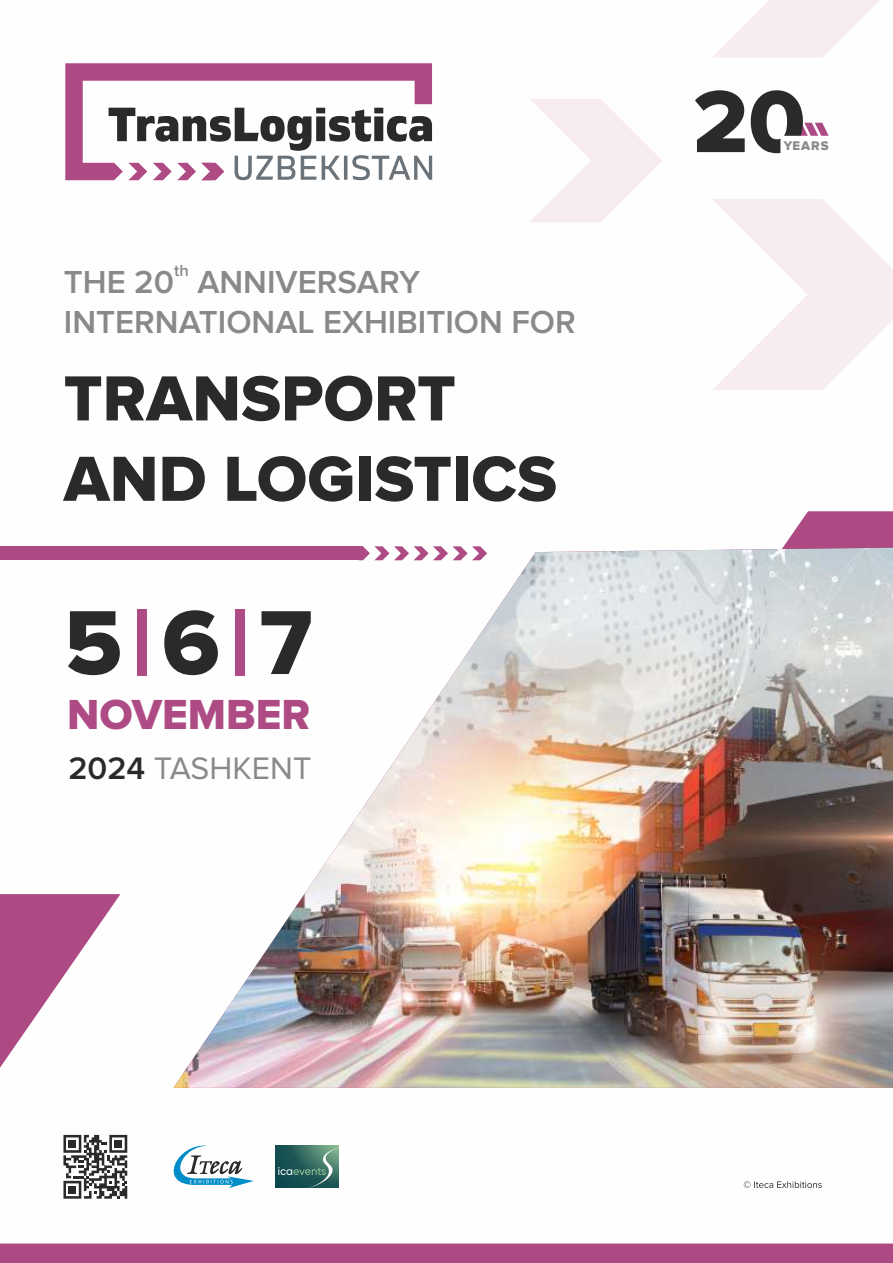
<style>
.page{position:relative;width:893px;height:1263px;background:#fff}
.page>*{position:absolute;margin:0;border:0;box-sizing:border-box;transform-origin:0 0}
.t1{font:94.2px "Proxima Nova Extrabld";color:#2b2a29}
.t2{font:66px/80.4px "Proxima Nova Extrabld";color:#2b2a29}
.t3{font:43.65px "Proxima Nova Extrabld";color:#ae4a84}
.t4{font:600 33px/40.2px "Proxima Nova";color:#898989}
.t5{font:32.25px "Proxima Nova";color:#898989}
.t6{font:600 16.5px "Proxima Nova";color:#898989}
.t7{font:13.05px "Proxima Nova Extrabld";letter-spacing:.08em;color:#898989}
.s1{color:#ae4a84}
.s2{font-weight:600;color:#2b2a29}
</style>
<div class="page">
<svg style="left:713px;top:199px;width:180px;height:191px"></svg>
<svg style="left:530px;top:99px;width:132px;height:123px"></svg>
<svg style="left:713px;top:0;width:167px;height:58px"></svg>
<svg style="left:784px;top:511px;width:109px;height:35px"></svg>
<svg style="left:0;top:894px;width:120px;height:174px"></svg>
<img style="left:173px;top:546px;width:720px;height:542px">
<div style="left:0;top:546px;width:363px;height:14px;background:#ae4a84"></div>
<svg style="left:363px;top:546px;width:124px;height:14px"></svg>
<div style="left:0;top:1243px;width:893px;height:20px;background:#ad4983"></div>
<svg style="left:744px;top:1181px;width:78px;height:7px"></svg>
<svg style="left:63px;top:1135px;width:64px;height:64px"></svg>
<svg style="left:173px;top:1145px;width:81px;height:43px"></svg>
<div style="left:275px;top:1145px;width:63px;height:43px;background:linear-gradient(to bottom,#175053,#0a454d)"></div>
<svg style="left:278px;top:1147px;width:60px;height:41px"></svg>
<svg style="left:65px;top:63px;width:367px;height:117px"></svg>
<svg style="left:695px;top:90px;width:134px;height:63px"></svg>
<p class="t6" style="left:174px;top:263px;width:16px">th</p>
<p class="t4" style="left:64px;top:263px;width:514px">THE 20 ANNIVERSARY<br>INTERNATIONAL EXHIBITION FOR</p>
<h2 class="t2" style="left:64px;top:361px;width:495px">TRANSPORT<br>AND LOGISTICS</h2>
<h1 class="t1" style="left:64px;top:600px;width:250px">5 <span class="s1">|</span>6 <span class="s1">|</span>7</h1>
<h3 class="t3" style="left:67px;top:695px;width:245px">NOVEMBER</h3>
<p class="t5" style="left:68px;top:753px;width:244px"><span class="s2">2024</span> TASHKENT</p>
<p class="t7" style="left:784px;top:140px;width:47px">YEARS</p>
</div>
